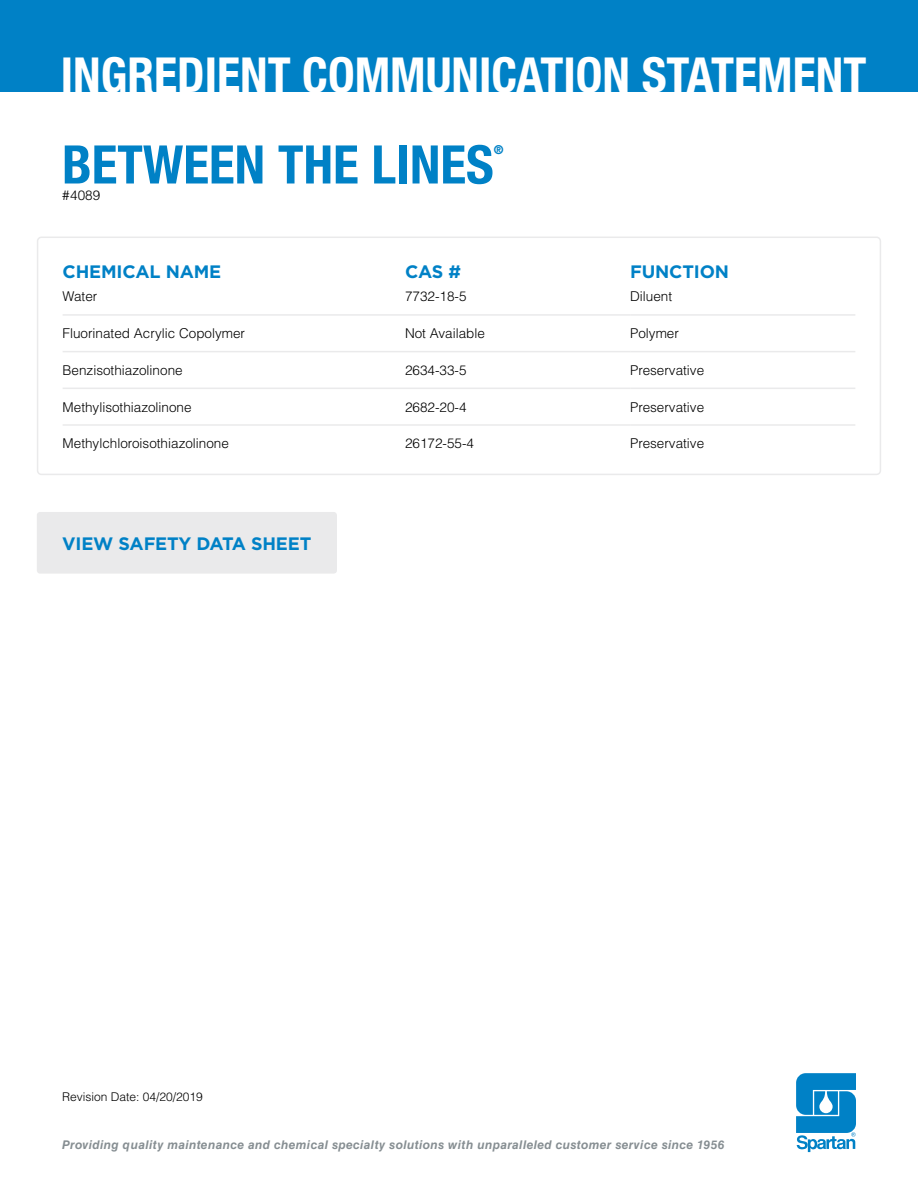
<style>
.page{position:relative;width:918px;height:1188px;background:#fff}
.page>*{position:absolute;margin:0;border:0;box-sizing:border-box;transform-origin:0 0}
.t1{font:700 condensed 53.25px "Helvetica Neue LT Com";color:#0081c6}
.t2{font:700 condensed 48px "Helvetica Neue LT Com";color:#fff}
.t3{font:700 18px "Gotham";letter-spacing:-.01em;color:#0081c6}
.t4{font:300 13.5px "Helvetica LT Std";color:#000}
.t5{font:700 condensed 12.3px "Helvetica Neue LT Com";color:#0081c6}
.t6{font:italic 700 12px "Helvetica LT Std";letter-spacing:.03em;color:#868e92}
.t7{font:300 12px "Helvetica LT Std";color:#000}
</style>
<div class="page">
<hr style="left:63px;top:314px;width:342px;height:2px;background:#eaeaeb">
<hr style="left:405px;top:314px;width:225px;height:2px;background:#eaeaeb">
<hr style="left:630px;top:314px;width:225px;height:2px;background:#eaeaeb">
<hr style="left:63px;top:351px;width:342px;height:1px;background:#eaeaeb">
<hr style="left:405px;top:351px;width:225px;height:1px;background:#eaeaeb">
<hr style="left:630px;top:351px;width:225px;height:1px;background:#eaeaeb">
<hr style="left:63px;top:388px;width:342px;height:1px;background:#eaeaeb">
<hr style="left:405px;top:388px;width:225px;height:1px;background:#eaeaeb">
<hr style="left:630px;top:388px;width:225px;height:1px;background:#eaeaeb">
<hr style="left:63px;top:424px;width:342px;height:2px;background:#eaeaeb">
<hr style="left:405px;top:424px;width:225px;height:2px;background:#eaeaeb">
<hr style="left:630px;top:424px;width:225px;height:2px;background:#eaeaeb">
<div style="left:37px;top:237px;width:844px;height:238px;border:2px solid #eaeaeb;border-radius:4px"></div>
<div style="left:0;top:0;width:918px;height:91px;background:#0081c6"></div>
<svg style="left:796px;top:1073px;width:60px;height:79px"></svg>
<div style="left:37px;top:512px;width:300px;height:62px;background:#eaeaeb;border-radius:3px"></div>
<h2 class="t2" style="left:61px;top:46px;width:807px">INGREDIENT COMMUNICATION STATEMENT</h2>
<h1 class="t1" style="left:62px;top:133px;width:433px">BETWEEN THE LINES</h1>
<p class="t5" style="left:494px;top:142px;width:11px">®</p>
<p class="t4" style="left:62px;top:186px;width:40px">#4089</p>
<h3 class="t3" style="left:63px;top:260px;width:160px">CHEMICAL NAME</h3>
<h3 class="t3" style="left:405px;top:260px;width:58px">CAS #</h3>
<h3 class="t3" style="left:630px;top:260px;width:100px">FUNCTION</h3>
<p class="t4" style="left:63px;top:288px;width:36px">Water</p>
<p class="t4" style="left:405px;top:288px;width:63px">7732-18-5</p>
<p class="t4" style="left:630px;top:288px;width:44px">Diluent</p>
<p class="t4" style="left:63px;top:325px;width:184px">Fluorinated Acrylic Copolymer</p>
<p class="t4" style="left:405px;top:325px;width:82px">Not Available</p>
<p class="t4" style="left:630px;top:325px;width:50px">Polymer</p>
<p class="t4" style="left:63px;top:362px;width:122px">Benzisothiazolinone</p>
<p class="t4" style="left:405px;top:362px;width:63px">2634-33-5</p>
<p class="t4" style="left:630px;top:362px;width:76px">Preservative</p>
<p class="t4" style="left:63px;top:398px;width:131px">Methylisothiazolinone</p>
<p class="t4" style="left:405px;top:398px;width:63px">2682-20-4</p>
<p class="t4" style="left:630px;top:398px;width:76px">Preservative</p>
<p class="t4" style="left:63px;top:435px;width:168px">Methylchloroisothiazolinone</p>
<p class="t4" style="left:405px;top:435px;width:71px">26172-55-4</p>
<p class="t4" style="left:630px;top:435px;width:76px">Preservative</p>
<h3 class="t3" style="left:62px;top:532px;width:251px">VIEW SAFETY DATA SHEET</h3>
<p class="t7" style="left:62px;top:1090px;width:142px">Revision Date: 04/20/2019</p>
<p class="t6" style="left:62px;top:1137px;width:664px">Providing quality maintenance and chemical specialty solutions with unparalleled customer service since 1956</p>
</div>
